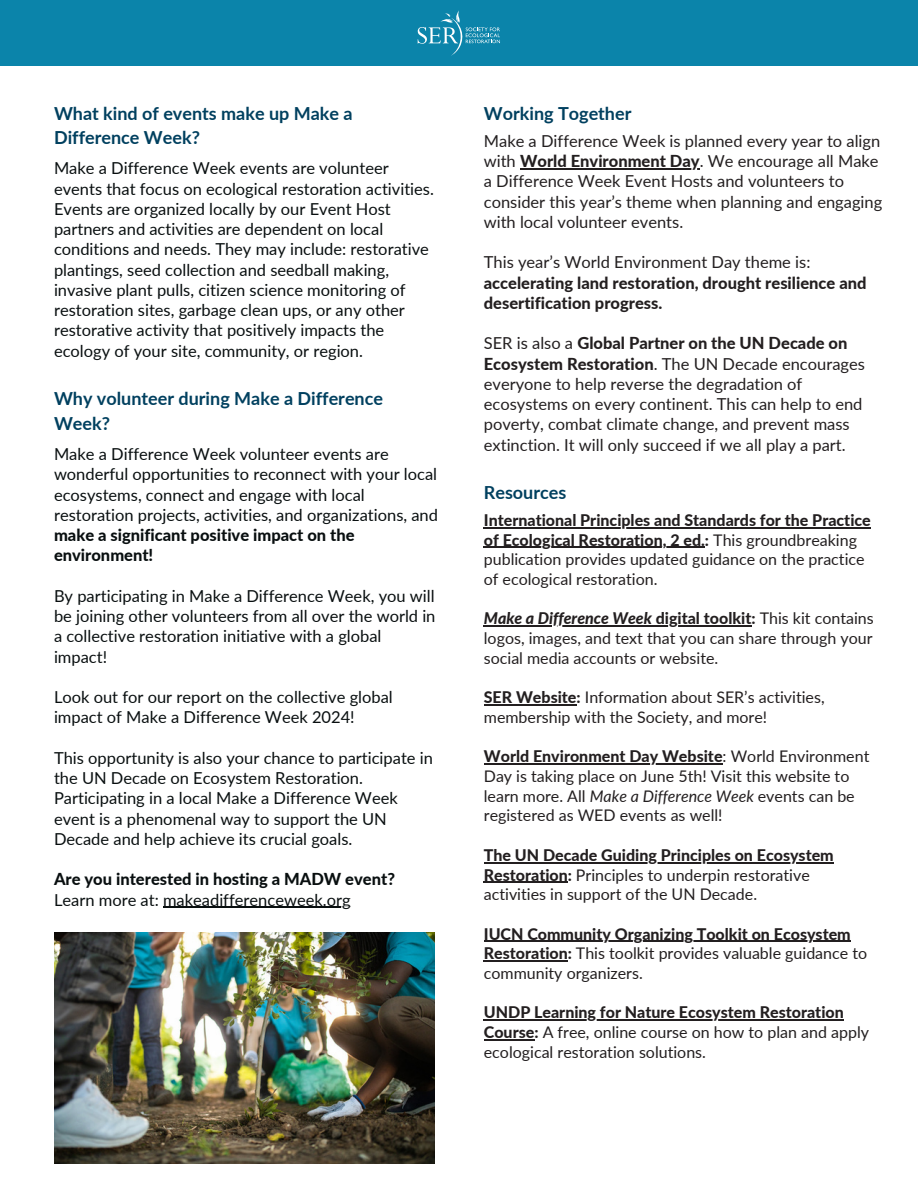
<style>
.page{position:relative;width:918px;height:1188px;background:#fff}
.page>*{position:absolute;margin:0;border:0;box-sizing:border-box;transform-origin:0 0}
.t1{font:700 18px/24.8px "Lato";color:#00405f}
.t2{font:16.5px/20.2px "Lato";color:#090f10}
.t3{font:16.5px/20.2px "Lato";color:#231f20}
.t4{font:800 16.5px/20.2px "Lato";color:#231f20}
.t5{font:800 16.5px "Lato";color:#090f10}
.t6{font:16.05px/19.6px "Lato";color:#231f20}
.t7{font:800 16.05px "Lato";color:#231f20}
.t8{font:italic 800 16.05px "Lato";color:#231f20}
.s1{font-weight:800}
.s2{font-weight:400}
.s3{font-style:normal}
.s4{font-weight:400;font-style:normal}
.s5{font-style:italic}
</style>
<div class="page">
<div style="left:0;top:0;width:918px;height:66px;background:#0b84aa"></div>
<svg style="left:418px;top:10px;width:82px;height:46px"></svg>
<img style="left:54px;top:933px;width:380px;height:231px">
<hr style="left:484px;top:527px;width:387px;height:1px;background:#231f20">
<hr style="left:484px;top:547px;width:221px;height:1px;background:#231f20">
<hr style="left:484px;top:626px;width:168px;height:1px;background:#231f20">
<hr style="left:652px;top:626px;width:99px;height:1px;background:#231f20">
<hr style="left:484px;top:704px;width:93px;height:1px;background:#231f20">
<hr style="left:484px;top:763px;width:239px;height:2px;background:#231f20">
<hr style="left:484px;top:862px;width:350px;height:1px;background:#231f20">
<hr style="left:484px;top:882px;width:84px;height:1px;background:#231f20">
<hr style="left:484px;top:941px;width:367px;height:1px;background:#231f20">
<hr style="left:484px;top:960px;width:84px;height:2px;background:#231f20">
<hr style="left:484px;top:1020px;width:360px;height:1px;background:#231f20">
<hr style="left:484px;top:1039px;width:50px;height:1px;background:#231f20">
<hr style="left:520px;top:168px;width:180px;height:1px;background:#231f20">
<hr style="left:163px;top:907px;width:188px;height:1px;background:#090f10">
<p class="t1" style="left:54px;top:100px;width:300px">What kind of events make up Make a</p>
<p class="t1" style="left:484px;top:100px;width:149px">Working Together</p>
<p class="t1" style="left:54px;top:125px;width:147px">Difference Week?</p>
<h2 class="t3" style="left:484px;top:130px;width:398px">Make a Difference Week is planned every year to align with <span class="s1">World Environment Day</span>. We encourage all Make</h2>
<h2 class="t3" style="left:484px;top:171px;width:400px">a Difference Week Event Hosts and volunteers to consider this year’s theme when planning and engaging with local volunteer events.</h2>
<h2 class="t4" style="left:484px;top:252px;width:384px"><span class="s2">This year’s World Environment Day theme is: </span>accelerating land restoration, drought resilience and</h2>
<h2 class="t4" style="left:484px;top:292px;width:180px">desertification progress.</h2>
<h2 class="t4" style="left:484px;top:333px;width:365px"><span class="s2">SER is also a</span> Global Partner on the UN Decade on</h2>
<h1 class="t3" style="left:484px;top:353px;width:383px"><span class="s1">Ecosystem Restoration</span>. The UN Decade encourages everyone to help reverse the degradation of ecosystems on every continent. This can help to end poverty, combat climate change, and prevent mass extinction. It will only succeed if we all play a part.</h1>
<p class="t1" style="left:484px;top:480px;width:84px">Resources</p>
<h1 class="t2" style="left:54px;top:158px;width:381px">Make a Difference Week events are volunteer events that focus on ecological restoration activities.<br>Events are organized locally by our Event Host partners and activities are dependent on local conditions and needs. They may include: restorative plantings, seed collection and seedball making, invasive plant pulls, citizen science monitoring of restoration sites, garbage clean ups, or any other restorative activity that positively impacts the ecology of your site, community, or region.</h1>
<p class="t1" style="left:54px;top:386px;width:331px">Why volunteer during Make a Difference<br>Week?</p>
<p class="t2" style="left:54px;top:444px;width:386px">Make a Difference Week volunteer events are wonderful opportunities to reconnect with your local ecosystems, connect and engage with local restoration projects, activities, and organizations, and <span class="s1">make a significant positive impact on the environment!</span></p>
<p class="t2" style="left:54px;top:585px;width:383px">By participating in Make a Difference Week, you will be joining other volunteers from all over the world in a collective restoration initiative with a global impact!</p>
<p class="t2" style="left:54px;top:687px;width:340px">Look out for our report on the collective global impact of Make a Difference Week 2024!</p>
<p class="t2" style="left:54px;top:747px;width:381px">This opportunity is also your chance to participate in the UN Decade on Ecosystem Restoration.<br>Participating in a local Make a Difference Week event is a phenomenal way to support the UN Decade and help achieve its crucial goals.</p>
<p class="t5" style="left:54px;top:869px;width:343px">Are you interested in hosting a MADW event?</p>
<p class="t2" style="left:54px;top:889px;width:298px">Learn more at: makeadifferenceweek.org</p>
<h2 class="t7" style="left:484px;top:510px;width:389px">International Principles and Standards for the Practice</h2>
<h1 class="t6" style="left:484px;top:530px;width:382px"><span class="s1">of Ecological Restoration, 2 ed.:</span> This groundbreaking publication provides updated guidance on the practice of ecological restoration.</h1>
<h2 class="t8" style="left:484px;top:609px;width:391px">Make a Difference Week <span class="s3">digital toolkit:</span> <span class="s4">This kit contains</span></h2>
<h2 class="t6" style="left:484px;top:628px;width:390px">logos, images, and text that you can share through your social media accounts or website.</h2>
<h2 class="t6" style="left:484px;top:687px;width:342px"><span class="s1">SER Website:</span> Information about SER’s activities,</h2>
<h2 class="t6" style="left:484px;top:707px;width:285px">membership with the Society, and more!</h2>
<h2 class="t6" style="left:484px;top:746px;width:387px"><span class="s1">World Environment Day Website</span>: World Environment Day is taking place on June 5th! Visit this website to learn more. All <span class="s5">Make a Difference Week</span> events can be registered as WED events as well!</h2>
<h2 class="t6" style="left:484px;top:845px;width:351px"><span class="s1">The UN Decade Guiding Principles on Ecosystem<br>Restoration:</span> Principles to underpin restorative activities in support of the UN Decade.</h2>
<p class="t6" style="left:484px;top:924px;width:385px"><span class="s1">IUCN Community Organizing Toolkit on Ecosystem<br>Restoration:</span> This toolkit provides valuable guidance to community organizers.</p>
<h1 class="t6" style="left:484px;top:1002px;width:387px"><span class="s1">UNDP Learning for Nature Ecosystem Restoration<br>Course:</span> A free, online course on how to plan and apply ecological restoration solutions.</h1>
</div>
